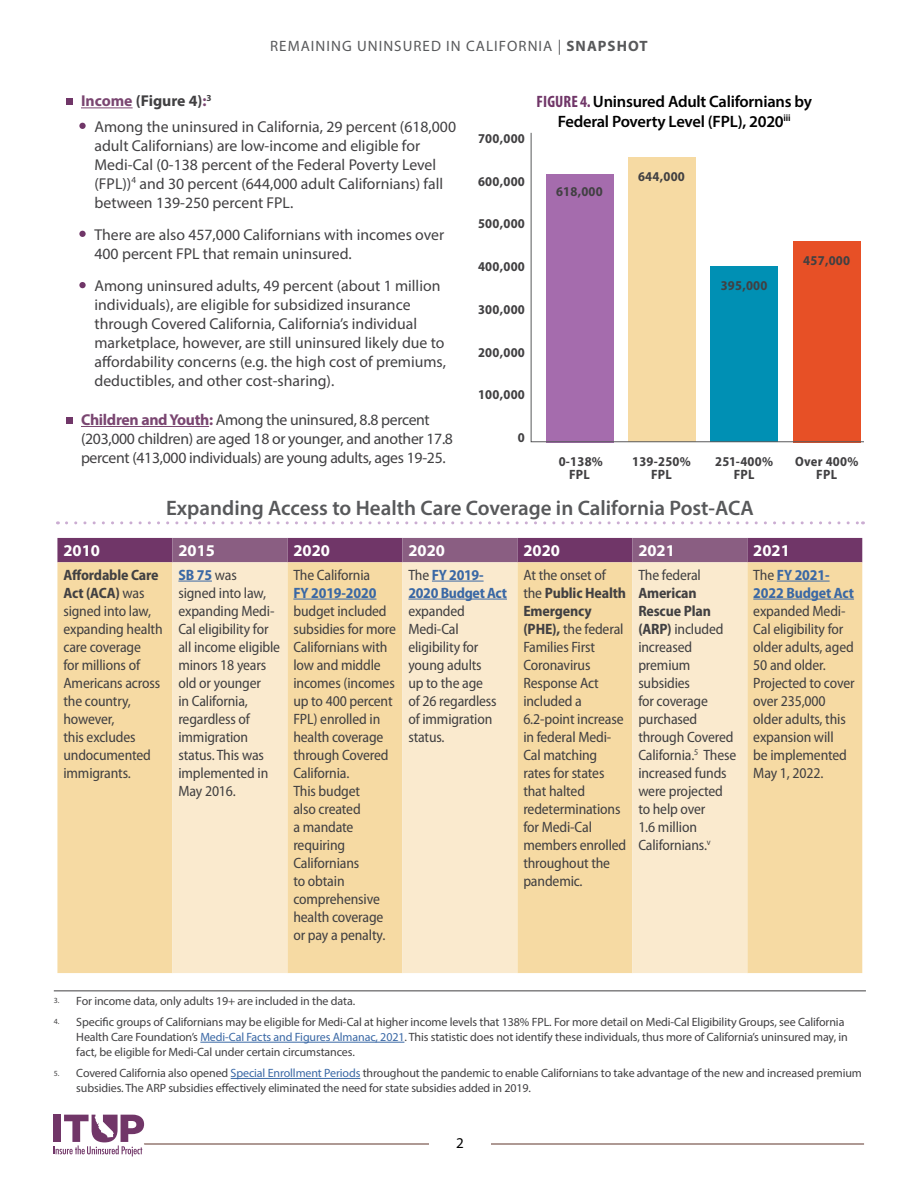
<style>
.page{position:relative;width:918px;height:1188px;background:#fff}
.page>*{position:absolute;margin:0;border:0;box-sizing:border-box;transform-origin:0 0}
.Subheads{font:600 21px "Myriad Pro";color:#58595b}
.Prop_header{font:600 16.5px/19.8px "Myriad Pro";letter-spacing:-.015em;color:#000;text-align:center}
.t1{font:700 16.5px "Myriad Pro";color:#fff}
.Subheads-2{font:15.75px/18.9px "Myriad Pro";color:#414042}
.Subheads-3{font:15.75px/18.9px "Myriad Pro";letter-spacing:-.02em;color:#414042}
.Subheads-4{font:700 15.75px "Myriad Pro";color:#414042}
.t2{font:semi-condensed 15px/18px "Myriad Pro";letter-spacing:-.01em;color:#414042}
.t3{font:15px "Myriad Pro";letter-spacing:.07em;color:#58595b}
.t4{font:15px "Myriad Pro";color:#000}
.Subheads-5{font:700 semi-condensed 13.5px/13.5px "Myriad Pro";letter-spacing:.02em;color:#414042;text-align:center}
.Endnote_text{font:12px/15px "Myriad Pro";letter-spacing:-.01em;color:#414042}
.s1{font-weight:700}
.s2{color:#7a4671}
.s3{font-weight:700;color:#7a4671}
.s4{font-weight:700;font-stretch:condensed;color:#703668}
.s5{font-weight:700;color:#3a68a5}
.s6{font-size:7.8px}
.s7{color:#3a68a5}
</style>
<div class="page">
<svg style="left:54px;top:1115px;width:810px;height:41px"></svg>
<hr style="left:81px;top:107px;width:52px;height:1px;background:#7a4671">
<hr style="left:81px;top:426px;width:128px;height:1px;background:#7a4671">
<div style="left:66px;top:98px;width:7px;height:7px;background:#703668"></div>
<div style="left:79px;top:123px;width:7px;height:6px;background:#703668;border-radius:50%"></div>
<div style="left:79px;top:231px;width:7px;height:6px;background:#703668;border-radius:50%"></div>
<div style="left:79px;top:282px;width:7px;height:6px;background:#703668;border-radius:50%"></div>
<div style="left:66px;top:417px;width:7px;height:6px;background:#703668"></div>
<svg style="left:66px;top:521px;width:798px;height:3px"></svg>
<svg style="left:57px;top:538px;width:805px;height:24px;background:#7b4773"></svg>
<div style="left:57px;top:562px;width:805px;height:411px;background:#f6daa3"></div>
<svg style="left:172px;top:562px;width:575px;height:411px;background:#f8e3bc"></svg>
<hr style="left:178px;top:581px;width:34px;height:1px;background:#3a68a5">
<hr style="left:293px;top:599px;width:83px;height:1px;background:#3a68a5">
<hr style="left:432px;top:581px;width:52px;height:1px;background:#3a68a5">
<hr style="left:408px;top:599px;width:99px;height:1px;background:#3a68a5">
<hr style="left:777px;top:581px;width:53px;height:1px;background:#3a68a5">
<hr style="left:753px;top:599px;width:101px;height:1px;background:#3a68a5">
<svg style="left:530px;top:132px;width:334px;height:311px"></svg>
<hr style="left:54px;top:990px;width:812px;height:1px;background:#414042">
<hr style="left:200px;top:1042px;width:204px;height:1px;background:#3a68a5">
<hr style="left:231px;top:1078px;width:129px;height:1px;background:#3a68a5">
<p class="t3" style="left:270px;top:37px;width:379px">REMAINING UNINSURED IN CALIFORNIA | <span class="s1">SNAPSHOT</span></p>
<p class="Subheads-4" style="left:81px;top:91px;width:132px"><span class="s2">Income</span> (Figure 4)<span class="s2">:</span><sup>3</sup></p>
<p class="Subheads-2" style="left:94px;top:117px;width:363px">Among the uninsured in California, 29 percent (618,000 adult Californians) are low-income and eligible for Medi-Cal (0-138 percent of the Federal Poverty Level (FPL))<sup>4</sup> and 30 percent (644,000 adult Californians) fall between 139-250 percent FPL.</p>
<p class="Subheads-2" style="left:94px;top:225px;width:351px">There are also 457,000 Californians with incomes over<br>400 percent FPL that remain uninsured.</p>
<p class="Subheads-2" style="left:94px;top:276px;width:353px">Among uninsured adults, 49 percent (about 1 million individuals), are eligible for subsidized insurance through Covered California, California’s individual marketplace, however, are still uninsured likely due to affordability concerns (e.g. the high cost of premiums, deductibles, and other cost-sharing).</p>
<p class="Subheads-3" style="left:81px;top:410px;width:374px"><span class="s3">Children and Youth:</span> Among the uninsured, 8.8 percent (203,000 children) are aged 18 or younger, and another 17.8 percent (413,000 individuals) are young adults, ages 19-25.</p>
<p class="Subheads-5" style="left:478px;top:131px;width:48px">700,000</p>
<p class="Subheads-5" style="left:478px;top:174px;width:48px">600,000</p>
<p class="Subheads-5" style="left:478px;top:217px;width:48px">500,000</p>
<p class="Subheads-5" style="left:478px;top:260px;width:48px">400,000</p>
<p class="Subheads-5" style="left:478px;top:302px;width:48px">300,000</p>
<p class="Subheads-5" style="left:478px;top:345px;width:48px">200,000</p>
<p class="Subheads-5" style="left:478px;top:388px;width:48px">100,000</p>
<p class="Subheads-5" style="left:518px;top:430px;width:8px">0</p>
<p class="Prop_header" style="left:537px;top:91px;width:277px"><span class="s4">FIGURE 4.</span> Uninsured Adult Californians by<br>Federal Poverty Level (FPL), 2020<sup>iii</sup></p>
<p class="Subheads-5" style="left:556px;top:184px;width:48px">618,000</p>
<p class="Subheads-5" style="left:638px;top:169px;width:48px">644,000</p>
<p class="Subheads-5" style="left:721px;top:278px;width:48px">395,000</p>
<p class="Subheads-5" style="left:803px;top:253px;width:48px">457,000</p>
<p class="Subheads-5" style="left:559px;top:454px;width:46px">0-138%<br>FPL</p>
<p class="Subheads-5" style="left:632px;top:454px;width:60px">139-250%<br>FPL</p>
<p class="Subheads-5" style="left:715px;top:454px;width:59px">251-400%<br>FPL</p>
<p class="Subheads-5" style="left:795px;top:454px;width:65px">Over 400%<br>FPL</p>
<p class="Subheads" style="left:166px;top:494px;width:589px">Expanding Access to Health Care Coverage in California Post-ACA</p>
<p class="t1" style="left:63px;top:540px;width:38px">2010</p>
<p class="t1" style="left:178px;top:540px;width:38px">2015</p>
<p class="t1" style="left:293px;top:540px;width:38px">2020</p>
<p class="t1" style="left:408px;top:540px;width:38px">2020</p>
<p class="t1" style="left:523px;top:540px;width:38px">2020</p>
<p class="t1" style="left:638px;top:540px;width:38px">2021</p>
<p class="t1" style="left:753px;top:540px;width:38px">2021</p>
<p class="t2" style="left:63px;top:565px;width:101px"><span class="s1">Affordable Care<br>Act (ACA)</span> was signed into law, expanding health care coverage<br>for millions of<br>Americans across the country, however,<br>this excludes undocumented immigrants.</p>
<p class="t2" style="left:178px;top:565px;width:103px"><span class="s5">SB 75</span> was<br>signed into law, expanding Medi-<br>Cal eligibility for all income eligible minors 18 years old or younger<br>in California, regardless of immigration status. This was implemented in<br>May 2016.</p>
<p class="t2" style="left:293px;top:565px;width:104px">The California<br><span class="s5">FY 2019-2020 </span>budget included subsidies for more<br>Californians with low and middle incomes (incomes up to 400 percent<br>FPL) enrolled in health coverage through Covered<br>California.<br>This budget<br>also created<br>a mandate requiring<br>Californians<br>to obtain comprehensive health coverage or pay a penalty.</p>
<p class="t2" style="left:408px;top:565px;width:100px">The <span class="s5">FY 2019-<br>2020 Budget Act </span>expanded<br>Medi-Cal eligibility for young adults<br>up to the age<br>of 26 regardless of immigration status.</p>
<p class="t2" style="left:523px;top:565px;width:104px">At the onset of the <span class="s1">Public Health<br>Emergency (PHE),</span> the federal<br>Families First<br>Coronavirus<br>Response Act included a<br>6.2-point increase in federal Medi-<br>Cal matching rates for states that halted redeterminations for Medi-Cal members enrolled throughout the pandemic.</p>
<p class="t2" style="left:638px;top:565px;width:100px">The federal<br><span class="s1">American<br>Rescue Plan (ARP)</span> included increased premium subsidies<br>for coverage purchased through Covered<br>California.<sup>5</sup> These increased funds were projected to help over<br>1.6 million<br>Californians.<sup>v</sup></p>
<p class="t2" style="left:753px;top:565px;width:103px">The <span class="s5">FY 2021-<br>2022 Budget Act </span>expanded Medi-<br>Cal eligibility for older adults, aged<br>50 and older.<br>Projected to cover over 235,000 older adults, this expansion will<br>be implemented<br>May 1, 2022.</p>
<p class="Endnote_text" style="left:54px;top:993px;width:303px"><span class="s6">3.</span> For income data, only adults 19+ are included in the data.</p>
<p class="Endnote_text" style="left:76px;top:1014px;width:773px;text-indent:-22px"><span class="s6">4.</span> Specific groups of Californians may be eligible for Medi-Cal at higher income levels that 138% FPL. For more detail on Medi-Cal Eligibility Groups, see California<br>Health Care Foundation’s <span class="s7">Medi-Cal Facts and Figures Almanac, 2021</span>. This statistic does not identify these individuals, thus more of California’s uninsured may, in fact, be eligible for Medi-Cal under certain circumstances.</p>
<p class="Endnote_text" style="left:76px;top:1066px;width:787px;text-indent:-22px"><span class="s6">5.</span> Covered California also opened <span class="s7">Special Enrollment Periods</span> throughout the pandemic to enable Californians to take advantage of the new and increased premium subsidies. The ARP subsidies effectively eliminated the need for state subsidies added in 2019.</p>
<p class="t4" style="left:456px;top:1134px;width:9px">2</p>
</div>
